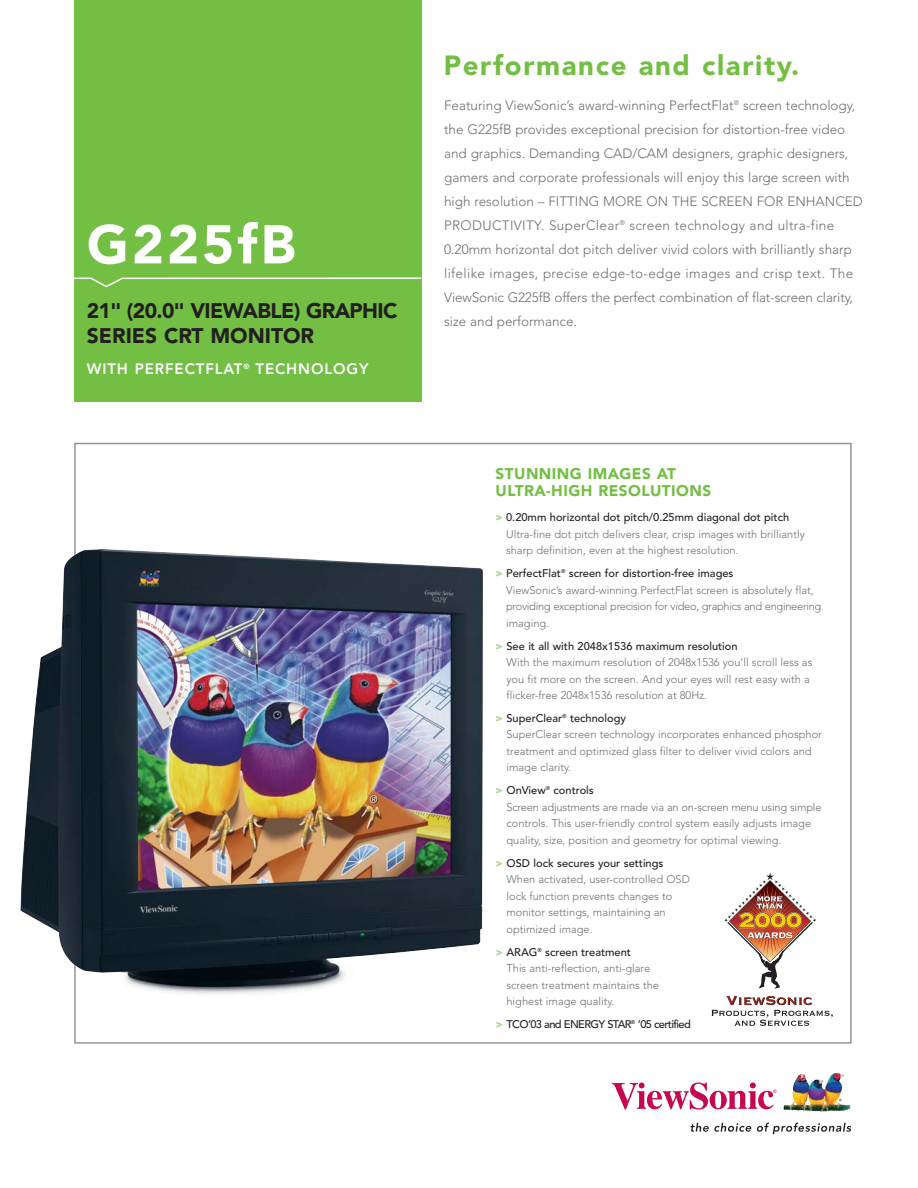
<style>
.page{position:relative;width:918px;height:1188px;background:#fff}
.page>*{position:absolute;margin:0;border:0;box-sizing:border-box;transform-origin:0 0}
.t1{font:900 54px "Avenir";letter-spacing:.06em;color:#fff}
.t2{font:900 27.6px "Avenir";letter-spacing:.06em;color:#72bf44}
.t3{font:900 21px/25.2px "Avenir";letter-spacing:-.03em;color:#231f20}
.t4{font:900 15.3px/16.8px "Avenir";letter-spacing:.03em;color:#72bf44}
.t5{font:800 15px "Avenir";letter-spacing:.06em;color:#fff}
.t6{font:300 13.5px/24px "Avenir";color:#6d6e70}
.t7{font:300 11.1px/16.5px "Avenir";color:#6d6e70}
.t8{font:300 11.1px/16.5px "Avenir";letter-spacing:-.02em;color:#6d6e70}
.t9{font:500 11.1px "Avenir";letter-spacing:-.055em;color:#231f20}
.s1{font-weight:900;color:#a9d48a}
.s2{font-weight:500;color:#231f20}
</style>
<div class="page">
<svg style="left:690px;top:1123px;width:161px;height:11px"></svg>
<img style="left:783px;top:1073px;width:68px;height:39px">
<svg style="left:612px;top:1082px;width:165px;height:28px"></svg>
<div style="left:74px;top:0;width:347px;height:402px;background:#72bf44"></div>
<svg style="left:74px;top:277px;width:348px;height:11px"></svg>
<img style="left:20px;top:549px;width:463px;height:449px">
<img style="left:724px;top:872px;width:92px;height:117px">
<svg style="left:712px;top:996px;width:121px;height:30px"></svg>
<h1 class="t1" style="left:87px;top:223px;width:210px">G225fB</h1>
<h3 class="t3" style="left:87px;top:300px;width:312px">21" (20.0" VIEWABLE) GRAPHIC<br>SERIES CRT MONITOR</h3>
<h3 class="t5" style="left:87px;top:363px;width:283px">WITH PERFECTFLAT<sup>®</sup> TECHNOLOGY</h3>
<h2 class="t2" style="left:444px;top:54px;width:357px">Performance and clarity.</h2>
<p class="t6" style="left:444px;top:94px;width:420px">Featuring ViewSonic’s award-winning PerfectFlat<sup>®</sup> screen technology, the G225fB provides exceptional precision for distortion-free video and graphics. Demanding CAD/CAM designers, graphic designers, gamers and corporate professionals will enjoy this large screen with high resolution – FITTING MORE ON THE SCREEN FOR ENHANCED PRODUCTIVITY. SuperClear<sup>®</sup> screen technology and ultra-fine 0.20mm horizontal dot pitch deliver vivid colors with brilliantly sharp lifelike images, precise edge-to-edge images and crisp text. The ViewSonic G225fB offers the perfect combination of flat-screen clarity, size and performance.</p>
<h3 class="t4" style="left:496px;top:467px;width:217px">STUNNING IMAGES AT<br>ULTRA-HIGH RESOLUTIONS</h3>
<p class="t7" style="left:506px;top:510px;width:300px;text-indent:-11px"><span class="s1">&gt;</span> <span class="s2">0.20mm horizontal dot pitch/0.25mm diagonal dot pitch<br></span>Ultra-fine dot pitch delivers clear, crisp images with brilliantly sharp definition, even at the highest resolution.</p>
<p class="t8" style="left:506px;top:566px;width:317px;text-indent:-10px"><span class="s1">&gt;</span> <span class="s2">PerfectFlat</span><sup>®</sup> <span class="s2">screen for distortion-free images<br></span>ViewSonic’s award-winning PerfectFlat screen is absolutely flat, providing exceptional precision for video, graphics and engineering imaging.</p>
<p class="t7" style="left:507px;top:638px;width:307px;text-indent:-11px"><span class="s1">&gt;</span> <span class="s2">See it all with 2048x1536 maximum resolution<br></span>With the maximum resolution of 2048x1536 you’ll scroll less as you fit more on the screen. And your eyes will rest easy with a flicker-free 2048x1536 resolution at 80Hz.</p>
<p class="t7" style="left:507px;top:711px;width:317px;text-indent:-11px"><span class="s1">&gt;</span> <span class="s2">SuperClear</span><sup>®</sup> <span class="s2">technology<br></span>SuperClear screen technology incorporates enhanced phosphor treatment and optimized glass filter to deliver vivid colors and image clarity.</p>
<p class="t7" style="left:507px;top:783px;width:317px;text-indent:-11px"><span class="s1">&gt;</span> <span class="s2">OnView</span><sup>®</sup> <span class="s2">controls<br></span>Screen adjustments are made via an on-screen menu using simple controls. This user-friendly control system easily adjusts image quality, size, position and geometry for optimal viewing.</p>
<p class="t7" style="left:507px;top:856px;width:185px;text-indent:-11px"><span class="s1">&gt;</span> <span class="s2">OSD lock secures your settings<br></span>When activated, user-controlled OSD lock function prevents changes to monitor settings, maintaining an optimized image.</p>
<p class="t7" style="left:507px;top:945px;width:154px;text-indent:-11px"><span class="s1">&gt;</span> <span class="s2">ARAG</span><sup>®</sup> <span class="s2">screen treatment<br></span>This anti-reflection, anti-glare screen treatment maintains the highest image quality.</p>
<p class="t9" style="left:496px;top:1020px;width:197px"><span class="s1">&gt;</span> TCO’03 and ENERGY STAR<sup>®</sup> ‘05 certified</p>
</div>
